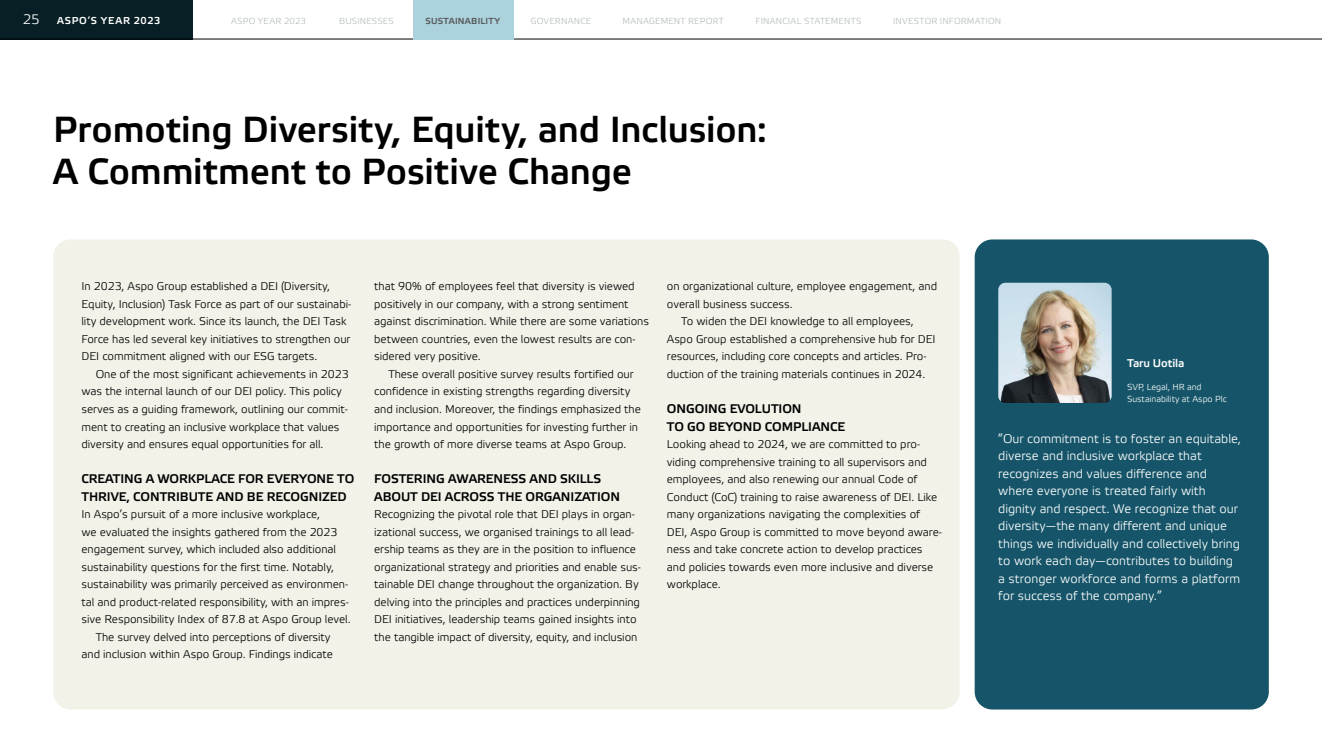
<style>
.page{position:relative;width:1322px;height:745px;background:#fff}
.page>*{position:absolute;margin:0;border:0;box-sizing:border-box;transform-origin:0 0}
._2022_Case_Otsikko{font:700 36.25px/41.2px "Etelka Light Pro";letter-spacing:-.005em;color:#000}
.t1{font:13.75px "Etelka Light Pro";color:#fff}
._2022_Case_Sitaatti{font:12.5px/17.5px "Etelka Light Pro";color:#fff}
._2021_väliotsikko{font:700 12.5px/17.5px "Etelka Light Pro";letter-spacing:-.005em;color:#000}
._2021_leipä{font:300 11.25px/17.5px "Etelka";letter-spacing:-.005em;color:#000}
._2021_leipä_sis{font:300 11.25px/17.5px "Etelka";letter-spacing:-.005em;color:#000}
.t2{font:700 11.25px "Etelka Light Pro";letter-spacing:-.005em;color:#fff}
.t3{font:700 10px "Etelka Light Pro";letter-spacing:.08em;color:#fff}
.t4{font:8.75px "Etelka Light Pro";letter-spacing:.02em;color:#b5bcbe}
.t5{font:8.75px/12.5px "Etelka Light Pro";letter-spacing:-.005em;color:#fff}
.t6{font:700 8.75px "Etelka Light Pro";letter-spacing:.03em;color:#575756}
</style>
<div class="page">
<div style="left:53px;top:239px;width:906px;height:470px;background:#f2f2e9;border-radius:17px"></div>
<div style="left:974px;top:239px;width:295px;height:470px;background:#165569;border-radius:18px"></div>
<img style="left:998px;top:282px;width:113px;height:121px">
<div style="left:0;top:0;width:193px;height:39px;background:#081f26"></div>
<hr style="left:0;top:39px;width:1322px;height:1px;background:#000">
<div style="left:413px;top:0;width:100px;height:39px;background:#abd2dd"></div>
<p class="t1" style="left:23px;top:12px;width:18px">25</p>
<p class="t3" style="left:57px;top:15px;width:105px">ASPO’S YEAR 2023</p>
<p class="t4" style="left:231px;top:16px;width:76px">ASPO YEAR 2023</p>
<p class="t4" style="left:339px;top:16px;width:56px">BUSINESSES</p>
<p class="t6" style="left:425px;top:16px;width:76px">SUSTAINABILITY</p>
<p class="t4" style="left:531px;top:16px;width:62px">GOVERNANCE</p>
<p class="t4" style="left:622px;top:16px;width:103px">MANAGEMENT REPORT</p>
<p class="t4" style="left:755px;top:16px;width:108px">FINANCIAL STATEMENTS</p>
<p class="t4" style="left:893px;top:16px;width:110px">INVESTOR INFORMATION</p>
<p class="_2022_Case_Otsikko" style="left:53px;top:111px;width:715px">Promoting Diversity, Equity, and Inclusion:<br>A Commitment to Positive Change</p>
<p class="_2021_leipä" style="left:81px;top:278px;width:271px">In 2023, Aspo Group established a DEI (Diversity, Equity, Inclusion) Task Force as part of our sustainabi&shy;lity development work. Since its launch, the DEI Task Force has led several key initiatives to strengthen our DEI commitment aligned with our ESG targets.</p>
<p class="_2021_leipä_sis" style="left:81px;top:365px;width:269px;text-indent:14px">One of the most significant achievements in 2023 was the internal launch of our DEI policy. This policy serves as a guiding framework, outlining our commit&shy;ment to creating an inclusive workplace that values diversity and ensures equal opportunities for all.</p>
<p class="_2021_väliotsikko" style="left:81px;top:470px;width:274px">CREATING A WORKPLACE FOR EVERYONE TO<br>THRIVE, CONTRIBUTE AND BE RECOGNIZED</p>
<p class="_2021_leipä" style="left:81px;top:505px;width:270px">In Aspo’s pursuit of a more inclusive workplace,<br>we evaluated the insights gathered from the 2023 engagement survey, which included also additional sustainability questions for the first time. Notably, sustainability was primarily perceived as environmen&shy;tal and product-related responsibility, with an impres&shy;sive Responsibility Index of 87.8 at Aspo Group level.</p>
<p class="_2021_leipä_sis" style="left:81px;top:628px;width:253px;text-align:right">The survey delved into perceptions of diversity and inclusion within Aspo Group. Findings indicate</p>
<p class="_2021_leipä_sis" style="left:374px;top:278px;width:276px">that 90% of employees feel that diversity is viewed positively in our company, with a strong sentiment against discrimination. While there are some variations between countries, even the lowest results are con&shy;sidered very positive.</p>
<p class="_2021_leipä_sis" style="left:374px;top:365px;width:268px;text-indent:14px">These overall positive survey results fortified our confidence in existing strengths regarding diversity and inclusion. Moreover, the findings emphasized the importance and opportunities for investing further in the growth of more diverse teams at Aspo Group.</p>
<p class="_2021_väliotsikko" style="left:374px;top:470px;width:247px">FOSTERING AWARENESS AND SKILLS<br>ABOUT DEI ACROSS THE ORGANIZATION</p>
<p class="_2021_leipä" style="left:374px;top:505px;width:268px">Recognizing the pivotal role that DEI plays in organ&shy;izational success, we organised trainings to all lead&shy;ership teams as they are in the position to influence organizational strategy and priorities and enable sus&shy;tainable DEI change throughout the organization. By delving into the principles and practices underpinning DEI initiatives, leadership teams gained insights into the tangible impact of diversity, equity, and inclusion</p>
<p class="_2021_leipä" style="left:667px;top:278px;width:272px">on organizational culture, employee engagement, and overall business success.</p>
<p class="_2021_leipä_sis" style="left:667px;top:313px;width:270px;text-indent:14px">To widen the DEI knowledge to all employees, Aspo Group established a comprehensive hub for DEI resources, including core concepts and articles. Pro&shy;duction of the training materials continues in 2024.</p>
<p class="_2021_väliotsikko" style="left:667px;top:400px;width:180px">ONGOING EVOLUTION<br>TO GO BEYOND COMPLIANCE</p>
<p class="_2021_leipä" style="left:667px;top:435px;width:276px">Looking ahead to 2024, we are committed to pro&shy;viding comprehensive training to all supervisors and employees, and also renewing our annual Code of Conduct (CoC) training to raise awareness of DEI. Like many organizations navigating the complexities of DEI, Aspo Group is committed to move beyond aware&shy;ness and take concrete action to develop practices and policies towards even more inclusive and diverse workplace.</p>
<p class="t2" style="left:1127px;top:356px;width:59px">Taru Uotila</p>
<p class="t5" style="left:1127px;top:381px;width:101px">SVP, Legal, HR and<br>Sustainability at Aspo Plc</p>
<p class="_2022_Case_Sitaatti" style="left:998px;top:430px;width:244px">”Our commitment is to foster an equitable, diverse and inclusive workplace that recognizes and values difference and where everyone is treated fairly with dignity and respect. We recognize that our diversity—the many different and unique things we individually and collectively bring to work each day—contributes to building a stronger workforce and forms a platform for success of the company.”</p>
</div>
